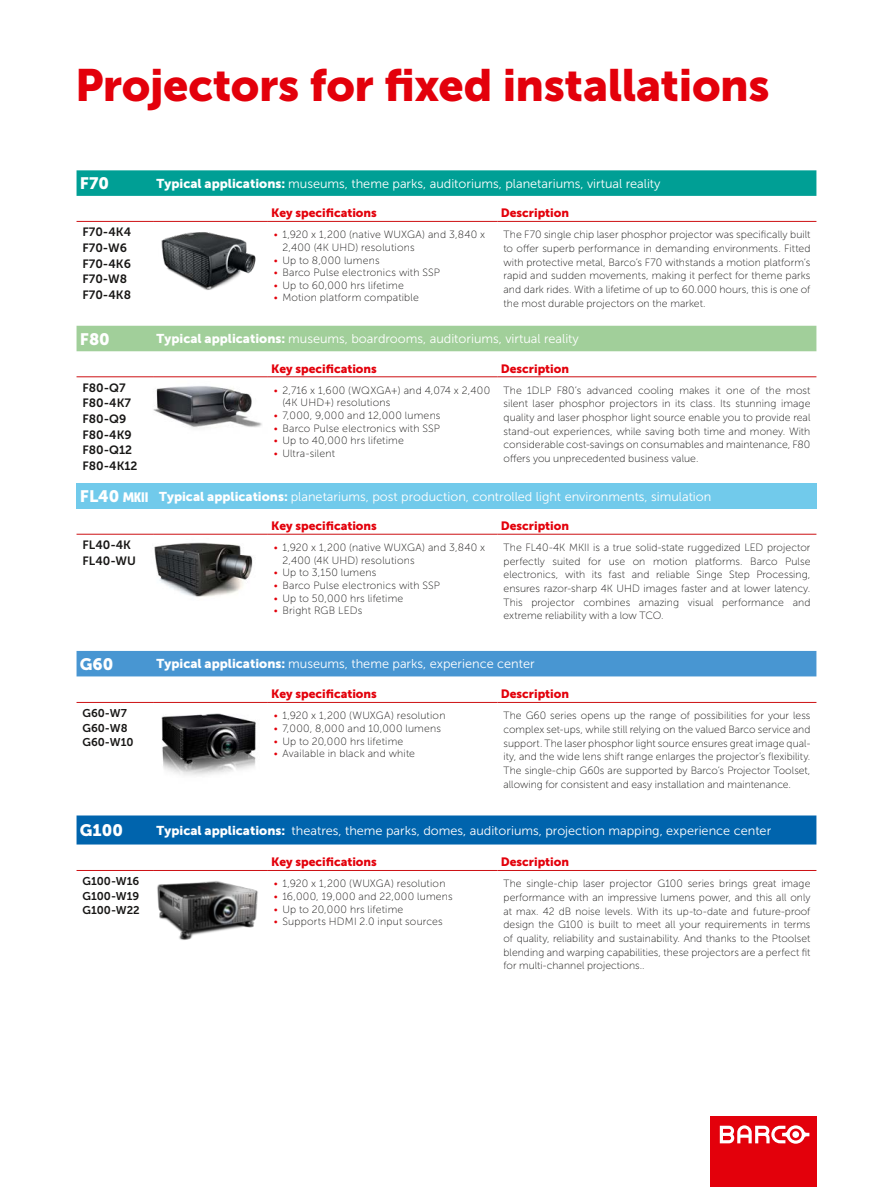
<style>
.page{position:relative;width:893px;height:1187px;background:#fff}
.page>*{position:absolute;margin:0;border:0;box-sizing:border-box;transform-origin:0 0}
.t1{font:45px "Museo Sans 900";letter-spacing:-.01em;color:#e3000b}
.t2{font:16.5px "Museo Sans 900";color:#fff}
.t3{font:12.75px "Museo Sans 300";color:#fff}
.t4{font:12px "Museo Sans 900";color:#e3000b}
.t5{font:12px/15.6px "Museo Sans 700";color:#181716}
.t6{font:11.25px/14.7px "Museo Sans 700";color:#181716}
.t7{font:10.5px/13.6px "Museo Sans 100";letter-spacing:.01em;color:#181716;text-align:justify}
.s1{font-family:"Museo Sans 900"}
.s2{color:#e3000b}
.s3{font-family:"Museo Sans 900";font-size:16.5px}
.s4{font-family:"Museo Sans 900";font-size:13.5px}
.s5{font-family:"Museo Sans Cond 900";font-size:13.5px}
</style>
<div class="page">
<div style="left:710px;top:1115px;width:106px;height:71px;background:#e3000b"></div>
<svg style="left:720px;top:1125px;width:89px;height:18px"></svg>
<div style="left:77px;top:651px;width:739px;height:25px;background:#4896d2"></div>
<div style="left:77px;top:815px;width:739px;height:29px;background:#0064ad"></div>
<hr style="left:497px;top:702px;width:319px;height:1px;background:#cd1013">
<hr style="left:497px;top:870px;width:319px;height:1px;background:#cd1013">
<hr style="left:77px;top:702px;width:76px;height:1px;background:#cd1013">
<hr style="left:153px;top:702px;width:115px;height:1px;background:#cd1013">
<hr style="left:77px;top:870px;width:76px;height:1px;background:#cd1013">
<hr style="left:153px;top:870px;width:115px;height:1px;background:#cd1013">
<hr style="left:268px;top:702px;width:229px;height:1px;background:#cd1013">
<hr style="left:268px;top:870px;width:229px;height:1px;background:#cd1013">
<img style="left:146px;top:533px;width:115px;height:64px">
<svg style="left:77px;top:170px;width:739px;height:26px;background:#04a096"></svg>
<div style="left:77px;top:326px;width:739px;height:25px;background:#a1cf9a"></div>
<div style="left:77px;top:483px;width:76px;height:25px;background:#71caeb"></div>
<div style="left:153px;top:483px;width:663px;height:25px;background:#71caeb"></div>
<hr style="left:77px;top:221px;width:76px;height:1px;background:#cd1013">
<hr style="left:153px;top:221px;width:115px;height:1px;background:#cd1013">
<hr style="left:268px;top:221px;width:229px;height:1px;background:#cd1013">
<hr style="left:497px;top:221px;width:319px;height:1px;background:#cd1013">
<hr style="left:77px;top:376px;width:76px;height:1px;background:#cd1013">
<hr style="left:153px;top:376px;width:115px;height:1px;background:#cd1013">
<hr style="left:268px;top:376px;width:229px;height:1px;background:#cd1013">
<hr style="left:497px;top:376px;width:319px;height:1px;background:#cd1013">
<hr style="left:77px;top:534px;width:76px;height:1px;background:#cd1013">
<hr style="left:153px;top:534px;width:115px;height:1px;background:#cd1013">
<hr style="left:268px;top:534px;width:229px;height:1px;background:#cd1013">
<hr style="left:497px;top:534px;width:319px;height:1px;background:#cd1013">
<img style="left:161px;top:232px;width:95px;height:58px">
<img style="left:141px;top:376px;width:126px;height:52px">
<img style="left:161px;top:713px;width:95px;height:63px">
<img style="left:157px;top:881px;width:101px;height:59px">
<h1 class="t1" style="left:75px;top:59px;width:696px">Projectors for fixed installations</h1>
<h2 class="t2" style="left:80px;top:174px;width:30px">F70</h2>
<p class="t3" style="left:156px;top:177px;width:506px"><span class="s1">Typical applications:</span> museums, theme parks, auditoriums, planetariums, virtual reality</p>
<p class="t4" style="left:271px;top:206px;width:107px">Key specifications</p>
<p class="t4" style="left:501px;top:206px;width:70px">Description</p>
<p class="t5" style="left:83px;top:224px;width:50px">F70-4K4<br>F70-W6<br>F70-4K6<br>F70-W8<br>F70-4K8</p>
<p class="t7" style="left:282px;top:228px;width:204px;line-height:12.6px;text-indent:-9px"><span class="s2">•</span> 1,920 x 1,200 (native WUXGA) and 3,840 x<br>2,400 (4K UHD) resolutions</p>
<p class="t7" style="left:503px;top:228px;width:308px">The F70 single chip laser phosphor projector was specifically built to offer superb performance in demanding environments. Fitted with protective metal, Barco’s F70 withstands a motion platform’s rapid and sudden movements, making it perfect for theme parks and dark rides. With a lifetime of up to 60.000 hours, this is one of the most durable projectors on the market.</p>
<p class="t7" style="left:274px;top:253px;width:107px"><span class="s2">•</span> Up to 8,000 lumens</p>
<p class="t7" style="left:274px;top:266px;width:168px"><span class="s2">•</span> Barco Pulse electronics with SSP</p>
<p class="t7" style="left:274px;top:278px;width:131px"><span class="s2">•</span> Up to 60,000 hrs lifetime</p>
<p class="t7" style="left:274px;top:291px;width:147px"><span class="s2">•</span> Motion platform compatible</p>
<h2 class="t2" style="left:80px;top:329px;width:31px">F80</h2>
<p class="t3" style="left:156px;top:332px;width:424px"><span class="s1">Typical applications:</span> museums, boardrooms, auditoriums, virtual reality</p>
<p class="t4" style="left:271px;top:362px;width:107px">Key specifications</p>
<p class="t4" style="left:501px;top:362px;width:70px">Description</p>
<p class="t5" style="left:83px;top:380px;width:57px">F80-Q7<br>F80-4K7<br>F80-Q9<br>F80-4K9<br>F80-Q12<br>F80-4K12</p>
<p class="t7" style="left:282px;top:384px;width:209px;line-height:12.6px;text-indent:-9px"><span class="s2">•</span> 2,716 x 1,600 (WQXGA+) and 4,074 x 2,400 (4K UHD+) resolutions</p>
<p class="t7" style="left:503px;top:383px;width:308px">The 1DLP F80’s advanced cooling makes it one of the most silent laser phosphor projectors in its class. Its stunning image quality and laser phosphor light source enable you to provide real stand-out experiences, while saving both time and money. With considerable cost-savings on consumables and maintenance, F80 offers you unprecedented business value.</p>
<p class="t3" style="left:80px;top:489px;width:633px"><span class="s3">FL40</span> <span class="s4">M</span><span class="s5">KII</span> <span class="s1">Typical applications:</span> planetariums, post production, controlled light environments, simulation</p>
<p class="t4" style="left:271px;top:519px;width:107px">Key specifications</p>
<p class="t4" style="left:501px;top:519px;width:70px">Description</p>
<p class="t5" style="left:83px;top:537px;width:55px">FL40-4K<br>FL40-WU</p>
<p class="t7" style="left:282px;top:541px;width:204px;line-height:12.6px;text-indent:-9px"><span class="s2">•</span> 1,920 x 1,200 (native WUXGA) and 3,840 x<br>2,400 (4K UHD) resolutions</p>
<p class="t7" style="left:274px;top:566px;width:104px"><span class="s2">•</span> Up to 3,150 lumens</p>
<p class="t7" style="left:274px;top:578px;width:168px"><span class="s2">•</span> Barco Pulse electronics with SSP</p>
<p class="t7" style="left:274px;top:591px;width:131px"><span class="s2">•</span> Up to 50,000 hrs lifetime</p>
<p class="t7" style="left:274px;top:603px;width:90px"><span class="s2">•</span> Bright RGB LEDs</p>
<p class="t7" style="left:274px;top:408px;width:168px"><span class="s2">•</span> 7,000, 9,000 and 12,000 lumens</p>
<p class="t7" style="left:274px;top:421px;width:168px"><span class="s2">•</span> Barco Pulse electronics with SSP</p>
<p class="t7" style="left:274px;top:434px;width:131px"><span class="s2">•</span> Up to 40,000 hrs lifetime</p>
<p class="t7" style="left:274px;top:446px;width:63px"><span class="s2">•</span> Ultra-silent</p>
<p class="t7" style="left:503px;top:540px;width:308px">The FL40-4K MKII is a true solid-state ruggedized LED projector perfectly suited for use on motion platforms. Barco Pulse electronics, with its fast and reliable Singe Step Processing, ensures razor-sharp 4K UHD images faster and at lower latency.<br>This projector combines amazing visual performance and extreme reliability with a low TCO.</p>
<h2 class="t2" style="left:80px;top:654px;width:35px">G60</h2>
<p class="t3" style="left:156px;top:657px;width:380px"><span class="s1">Typical applications:</span> museums, theme parks, experience center</p>
<p class="t4" style="left:271px;top:687px;width:107px">Key specifications</p>
<p class="t4" style="left:501px;top:687px;width:70px">Description</p>
<p class="t6" style="left:83px;top:705px;width:52px">G60-W7<br>G60-W8<br>G60-W10</p>
<p class="t7" style="left:274px;top:709px;width:173px"><span class="s2">•</span> 1,920 x 1,200 (WUXGA) resolution</p>
<p class="t7" style="left:503px;top:709px;width:308px">The G60 series opens up the range of possibilities for your less complex set-ups, while still relying on the valued Barco service and support. The laser phosphor light source ensures great image qual&shy;ity, and the wide lens shift range enlarges the projector’s flexibility.<br>The single-chip G60s are supported by Barco’s Projector Toolset, allowing for consistent and easy installation and maintenance.</p>
<p class="t7" style="left:274px;top:721px;width:169px"><span class="s2">•</span> 7,000, 8,000 and 10,000 lumens</p>
<p class="t7" style="left:274px;top:734px;width:131px"><span class="s2">•</span> Up to 20,000 hrs lifetime</p>
<p class="t7" style="left:274px;top:746px;width:143px"><span class="s2">•</span> Available in black and white</p>
<h2 class="t2" style="left:80px;top:821px;width:44px">G100</h2>
<p class="t3" style="left:156px;top:823px;width:616px"><span class="s1">Typical applications:</span> theatres, theme parks, domes, auditoriums, projection mapping, experience center</p>
<p class="t4" style="left:271px;top:855px;width:107px">Key specifications</p>
<p class="t4" style="left:501px;top:855px;width:70px">Description</p>
<p class="t6" style="left:83px;top:873px;width:59px;text-align:justify">G100-W16<br>G100-W19<br>G100-W22</p>
<p class="t7" style="left:274px;top:877px;width:173px"><span class="s2">•</span> 1,920 x 1,200 (WUXGA) resolution</p>
<p class="t7" style="left:503px;top:877px;width:308px">The single-chip laser projector G100 series brings great image performance with an impressive lumens power, and this all only at max. 42 dB noise levels. With its up-to-date and future-proof design the G100 is built to meet all your requirements in terms of quality, reliability and sustainability. And thanks to the Ptoolset blending and warping capabilities, these projectors are a perfect fit for multi-channel projections..</p>
<p class="t7" style="left:274px;top:889px;width:180px"><span class="s2">•</span> 16,000, 19,000 and 22,000 lumens</p>
<p class="t7" style="left:274px;top:902px;width:131px"><span class="s2">•</span> Up to 20,000 hrs lifetime</p>
<p class="t7" style="left:274px;top:914px;width:170px"><span class="s2">•</span> Supports HDMI 2.0 input sources</p>
</div>
